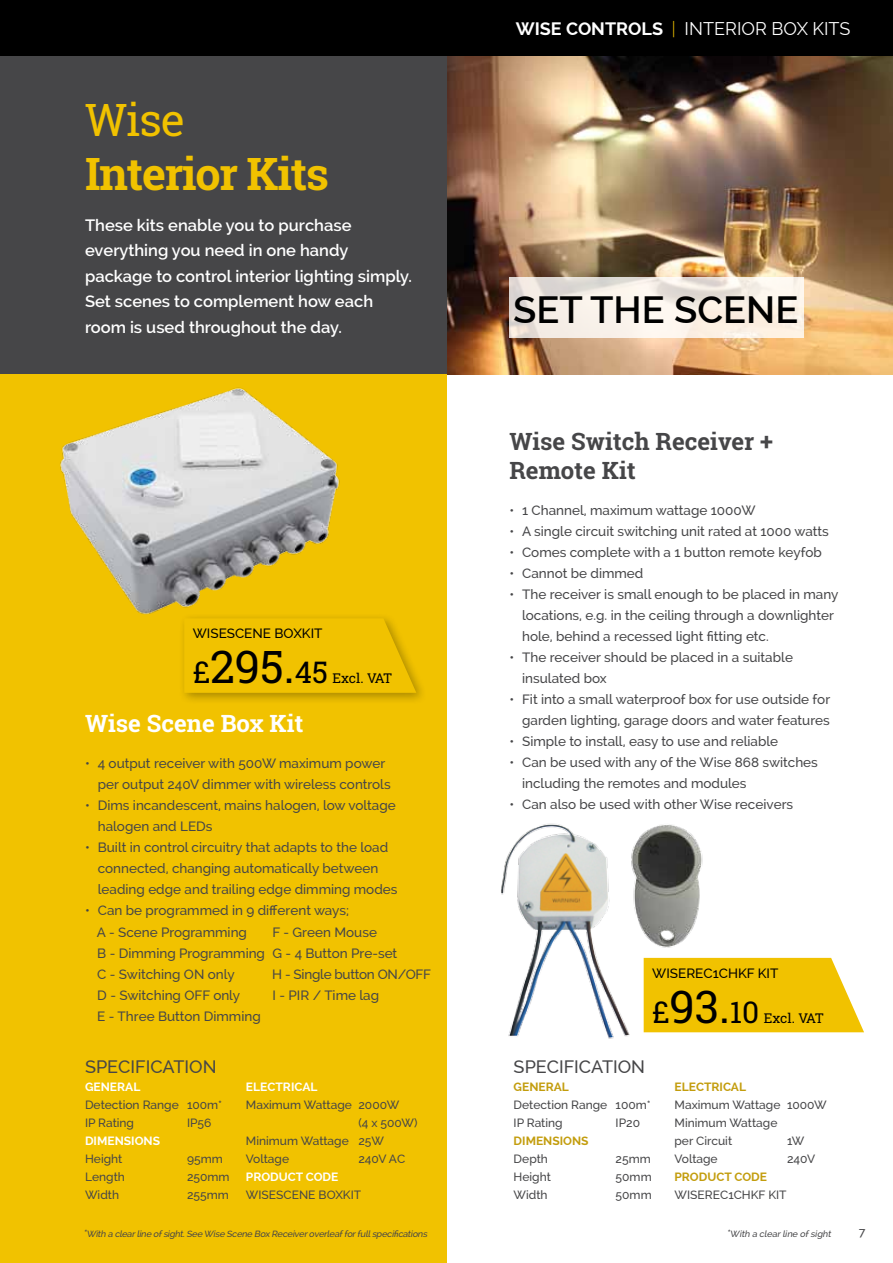
<style>
.page{position:relative;width:893px;height:1263px;background:#fff}
.page>*{position:absolute;margin:0;border:0;box-sizing:border-box;transform-origin:0 0}
.t1{font:700 45px "Roboto Slab";letter-spacing:-.03em;color:#f1c200}
.t2{font:45px "Roboto Slab";color:#000}
.t3{font:45px "Roboto Slab";color:#f1c200}
.t4{font:600 37.95px "Raleway";color:#000}
.t5{font:30px "Roboto Slab";color:#000}
.t6{font:700 24px/28.5px "Roboto Slab";color:#464648}
.t7{font:700 24px "Roboto Slab";color:#fff}
.t8{font:500 18px "Raleway";color:#464648}
.t9{font:700 18px "Raleway";color:#fff}
.t10{font:18px "Raleway";color:#fff}
.t11{font:600 16.5px/25.5px "Raleway";color:#fff}
.t12{font:500 13.5px/21px "Raleway";color:#464648}
.t13{font:500 13.5px "Raleway";color:#000}
.t14{font:13.5px "Roboto Slab";letter-spacing:-.01em;color:#000}
.t15{font:500 12px/18px "Raleway";color:#464648}
.t16{font:700 12px "Raleway";color:#fff}
.t17{font:700 12px "Raleway";color:#c39d0d}
.t18{font:italic 500 9px "Raleway";color:#464648}
.s1{font-weight:300;color:#f1c200}
.s2{font-weight:400}
.s3{font-size:30px}
.s4{font-size:45px}
.s5{font-size:10.5px}
</style>
<div class="page">
<div style="left:0;top:374px;width:446px;height:889px;background:#f1c200"></div>
<img style="left:60px;top:387px;width:280px;height:228px">
<div style="left:0;top:55px;width:459px;height:319px;background:#464648"></div>
<img style="left:448px;top:55px;width:445px;height:319px">
<div style="left:0;top:0;width:893px;height:55px;background:#000"></div>
<div style="left:178px;top:612px;width:249px;height:92px;background:#000;opacity:.3"></div>
<svg style="left:184px;top:618px;width:232px;height:75px"></svg>
<svg style="left:509px;top:278px;width:295px;height:60px;fill:#f9f0e5"></svg>
<img style="left:446px;top:788px;width:278px;height:298px">
<img style="left:626px;top:814px;width:98px;height:183px">
<div style="left:644px;top:958px;width:220px;height:74px;background:#f1c200"></div>
<h1 class="t3" style="left:85px;top:89px;width:101px">Wise</h1>
<h1 class="t1" style="left:85px;top:143px;width:246px">Interior Kits</h1>
<p class="t11" style="left:85px;top:212px;width:328px">These kits enable you to purchase everything you need in one handy package to control interior lighting simply.<br>Set scenes to complement how each room is used throughout the day.</p>
<h3 class="t9" style="left:516px;top:18px;width:199px">WISE CONTROLS <span class="s1">|</span> <span class="s2">I NTERIOR</span></h3>
<h3 class="t10" style="left:772px;top:18px;width:13px">BOX</h3>
<h3 class="t10" style="left:812px;top:18px;width:10px">KITS</h3>
<h2 class="t4" style="left:513px;top:287px;width:287px">set the scene</h2>
<p class="t13" style="left:193px;top:626px;width:131px">WISESCENE BOXKIT</p>
<h1 class="t2" style="left:193px;top:636px;width:137px"><span class="s3">£</span>295.<span class="s3">45</span></h1>
<p class="t14" style="left:333px;top:669px;width:61px">Excl. VAT</p>
<h3 class="t7" style="left:85px;top:707px;width:220px">Wise Scene Box Kit</h3>
<p class="t12" style="left:98px;top:753px;width:294px;text-indent:-13px">• 4 output receiver with 500W maximum power per output 240V dimmer with wireless controls</p>
<p class="t12" style="left:98px;top:795px;width:299px;text-indent:-13px">• Dims incandescent, mains halogen, low voltage halogen and LEDs</p>
<p class="t12" style="left:98px;top:837px;width:301px;text-indent:-13px">• Built in control circuitry that adapts to the load connected, changing automatically between leading edge and trailing edge dimming modes</p>
<p class="t12" style="left:85px;top:900px;width:265px">• Can be programmed in 9 different ways;</p>
<p class="t12" style="left:97px;top:922px;width:170px">A - Scene Programming<br>B - Dimming Programming<br>C - Switching ON only<br>D - Switching OFF only<br>E - Three Button Dimming</p>
<p class="t12" style="left:272px;top:922px;width:160px">F - Green Mouse<br>G - 4 Button Pre-set<br>H - Single button ON/OFF<br>I - PIR / Time lag</p>
<h3 class="t8" style="left:85px;top:1056px;width:133px">SPECIFICATION</h3>
<p class="t16" style="left:85px;top:1079px;width:18px">GENER</p>
<p class="t16" style="left:125px;top:1079px;width:13px">AL</p>
<p class="t15" style="left:85px;top:1095px;width:139px">Detection Range 100m*<br>IP Rating</p>
<p class="t15" style="left:187px;top:1113px;width:26px">IP56</p>
<p class="t16" style="left:85px;top:1133px;width:31px">DIMENSIONS</p>
<p class="t15" style="left:85px;top:1149px;width:39px">Height</p>
<p class="t15" style="left:187px;top:1149px;width:37px">95mm</p>
<p class="t15" style="left:85px;top:1167px;width:41px">Length</p>
<p class="t15" style="left:187px;top:1167px;width:44px">250mm</p>
<p class="t15" style="left:85px;top:1185px;width:36px">Width</p>
<p class="t15" style="left:187px;top:1185px;width:43px">255mm</p>
<p class="t16" style="left:246px;top:1080px;width:16px">ELECTRIC</p>
<p class="t16" style="left:302px;top:1080px;width:13px">AL</p>
<p class="t15" style="left:246px;top:1096px;width:155px">Maximum Wattage 2000W</p>
<p class="t15" style="left:358px;top:1114px;width:61px">(4 x 500W)</p>
<p class="t15" style="left:246px;top:1132px;width:140px">Minimum Wattage 25W</p>
<p class="t15" style="left:246px;top:1150px;width:45px">Voltage</p>
<p class="t15" style="left:358px;top:1150px;width:48px">240V AC</p>
<p class="t16" style="left:246px;top:1170px;width:94px">PRODUCT CODE</p>
<p class="t15" style="left:246px;top:1186px;width:117px">WISESCENE BOXKIT</p>
<h3 class="t6" style="left:509px;top:427px;width:265px">Wise Switch Receiver +<br>Remote Kit</h3>
<p class="t12" style="left:509px;top:500px;width:248px">• 1 Channel, maximum wattage 1000W</p>
<p class="t12" style="left:509px;top:521px;width:321px">• A single circuit switching unit rated at 1000 watts</p>
<p class="t12" style="left:509px;top:542px;width:314px">• Comes complete with a 1 button remote keyfob</p>
<p class="t12" style="left:509px;top:563px;width:136px">• Cannot be dimmed</p>
<p class="t12" style="left:522px;top:584px;width:318px;text-indent:-13px">• The receiver is small enough to be placed in many locations, e.g. in the ceiling through a downlighter hole, behind a recessed light fitting etc.</p>
<p class="t12" style="left:522px;top:647px;width:272px;text-indent:-13px">• The receiver should be placed in a suitable insulated box</p>
<p class="t12" style="left:509px;top:689px;width:322px;text-align:right">• Fit into a small waterproof box for use outside for garden lighting, garage doors and water features</p>
<p class="t12" style="left:509px;top:731px;width:270px">• Simple to install, easy to use and reliable</p>
<p class="t12" style="left:522px;top:752px;width:297px;text-indent:-13px">• Can be used with any of the Wise 868 switches including the remotes and modules</p>
<p class="t12" style="left:509px;top:794px;width:285px">• Can also be used with other Wise receivers</p>
<p class="t13" style="left:652px;top:965px;width:128px">WISEREC1CHKF KIT</p>
<h3 class="t5" style="left:652px;top:991px;width:109px">£<span class="s4">93.</span>10</h3>
<p class="t14" style="left:764px;top:1009px;width:61px">Excl. VAT</p>
<h3 class="t8" style="left:514px;top:1056px;width:133px">SPECIFICATION</h3>
<p class="t17" style="left:514px;top:1079px;width:18px">GENER</p>
<p class="t17" style="left:554px;top:1079px;width:13px">AL</p>
<p class="t15" style="left:514px;top:1095px;width:139px">Detection Range 100m*<br>IP Rating</p>
<p class="t15" style="left:616px;top:1113px;width:26px">IP20</p>
<p class="t17" style="left:514px;top:1133px;width:31px">DIMENSIONS</p>
<p class="t15" style="left:514px;top:1149px;width:36px">Depth</p>
<p class="t15" style="left:616px;top:1149px;width:37px">25mm</p>
<p class="t15" style="left:514px;top:1167px;width:39px">Height</p>
<p class="t15" style="left:616px;top:1167px;width:38px">50mm</p>
<p class="t15" style="left:514px;top:1185px;width:36px">Width</p>
<p class="t15" style="left:616px;top:1185px;width:38px">50mm</p>
<p class="t17" style="left:674px;top:1080px;width:16px">ELECTRIC</p>
<p class="t17" style="left:731px;top:1080px;width:13px">AL</p>
<p class="t15" style="left:674px;top:1096px;width:154px">Maximum Wattage 1000W<br>Minimum Wattage<br>per Circuit</p>
<p class="t15" style="left:787px;top:1132px;width:19px">1W</p>
<p class="t15" style="left:674px;top:1150px;width:45px">Voltage</p>
<p class="t15" style="left:787px;top:1150px;width:30px">240V</p>
<p class="t17" style="left:674px;top:1170px;width:94px">PRODUCT CODE</p>
<p class="t15" style="left:674px;top:1186px;width:114px">WISEREC1CHKF KIT</p>
<p class="t18" style="left:83px;top:1229px;width:347px"><span class="s5">*</span>With a clear line of sight. See Wise Scene Box Receiver overleaf for full specifications</p>
<p class="t18" style="left:726px;top:1229px;width:108px"><span class="s5">*</span>With a clear line of sight</p>
<p class="t15" style="left:859px;top:1223px;width:8px">7</p>
</div>
